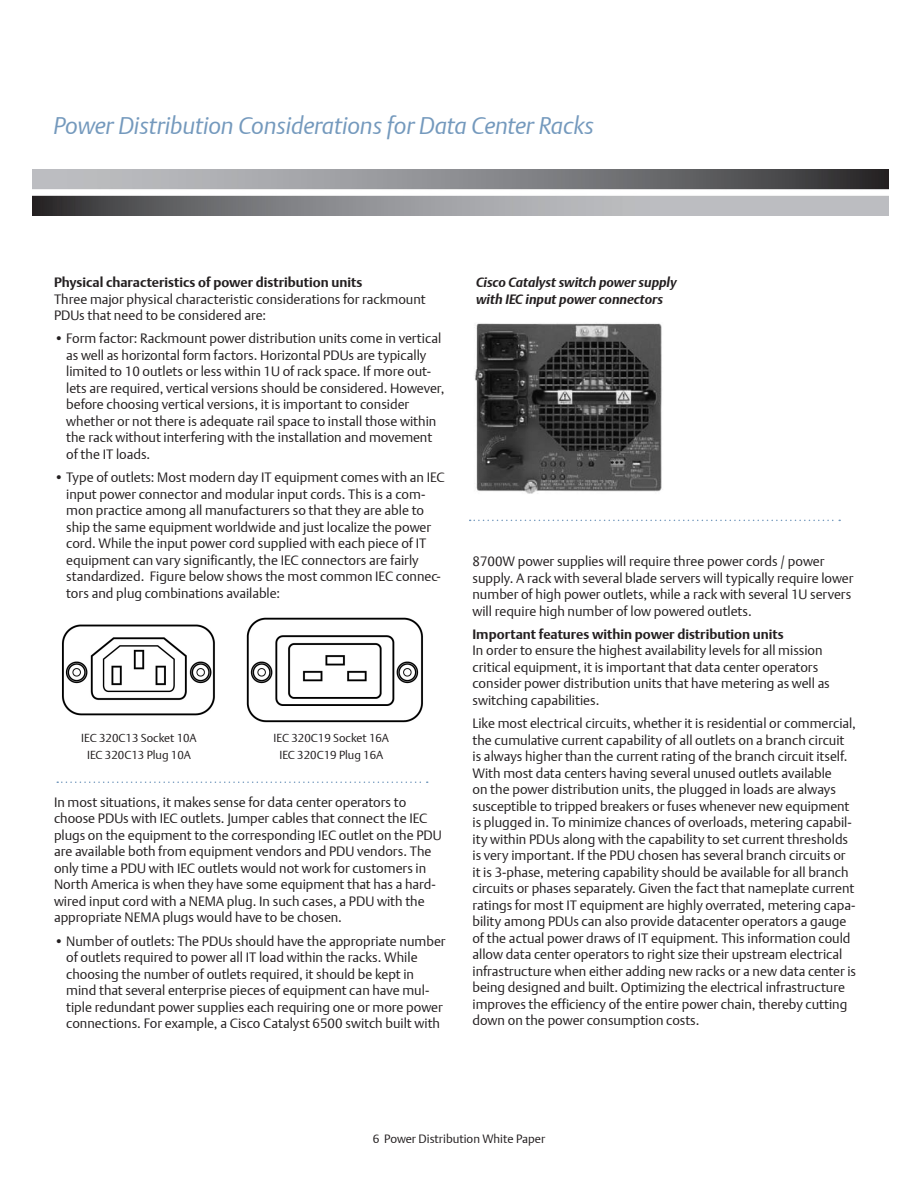
<style>
.page{position:relative;width:918px;height:1188px;background:#fff}
.page>*{position:absolute;margin:0;border:0;box-sizing:border-box;transform-origin:0 0}
.t1{font:italic 300 24px "DTL Argo T";letter-spacing:-.005em;color:#7499bd}
.t2{font:300 13.5px/16.5px "DTL Argo T";color:#231f20}
.Text__black_08{font:italic 700 13.5px/16.5px "DTL Argo T";color:#231f20}
.t3{font:700 13.5px "DTL Argo T";color:#231f20}
.t4{font:300 12px "DTL Argo T";color:#231f20}
.Text__black_08-2{font:300 11.55px "DTL Argo T";color:#231f20}
.s1{font-weight:700}
</style>
<div class="page">
<img style="left:32px;top:169px;width:857px;height:47px">
<img style="left:62px;top:617px;width:361px;height:106px">
<img style="left:474px;top:323px;width:188px;height:171px">
<svg style="left:470px;top:520px;width:370px;height:1px"></svg>
<svg style="left:57px;top:782px;width:371px;height:1px"></svg>
<p class="t1" style="left:54px;top:112px;width:542px">Power Distribution Considerations for Data Center Racks</p>
<p class="t3" style="left:54px;top:274px;width:310px">Physical characteristics of power distribution units</p>
<p class="t2" style="left:54px;top:290px;width:373px">Three major physical characteristic considerations for rackmount<br>PDUs that need to be considered are:</p>
<p class="t2" style="left:66px;top:330px;width:380px;text-indent:-12px">• Form factor: Rackmount power distribution units come in vertical as well as horizontal form factors. Horizontal PDUs are typically limited to 10 outlets or less within 1U of rack space. If more out&shy;lets are required, vertical versions should be considered. However, before choosing vertical versions, it is important to consider whether or not there is adequate rail space to install those within the rack without interfering with the installation and movement of the IT loads.</p>
<p class="t2" style="left:66px;top:469px;width:380px;text-indent:-12px">• Type of outlets: Most modern day IT equipment comes with an IEC input power connector and modular input cords. This is a com&shy;mon practice among all manufacturers so that they are able to ship the same equipment worldwide and just localize the power cord. While the input power cord supplied with each piece of IT equipment can vary significantly, the IEC connectors are fairly standardized. Figure below shows the most common IEC connec&shy;tors and plug combinations available:</p>
<p class="Text__black_08-2" style="left:81px;top:731px;width:117px">IEC 320C13 Socket 10A</p>
<p class="Text__black_08-2" style="left:87px;top:748px;width:105px">IEC 320C13 Plug 10A</p>
<p class="Text__black_08-2" style="left:274px;top:731px;width:117px">IEC 320C19 Socket 16A</p>
<p class="Text__black_08-2" style="left:279px;top:748px;width:105px">IEC 320C19 Plug 16A</p>
<p class="t2" style="left:54px;top:794px;width:389px">In most situations, it makes sense for data center operators to choose PDUs with IEC outlets. Jumper cables that connect the IEC plugs on the equipment to the corresponding IEC outlet on the PDU are available both from equipment vendors and PDU vendors. The only time a PDU with IEC outlets would not work for customers in North America is when they have some equipment that has a hard&shy;wired input cord with a NEMA plug. In such cases, a PDU with the appropriate NEMA plugs would have to be chosen.</p>
<p class="t2" style="left:66px;top:932px;width:381px;text-indent:-12px">• Number of outlets: The PDUs should have the appropriate number of outlets required to power all IT load within the racks. While choosing the number of outlets required, it should be kept in mind that several enterprise pieces of equipment can have mul&shy;tiple redundant power supplies each requiring one or more power connections. For example, a Cisco Catalyst 6500 switch built with</p>
<p class="Text__black_08" style="left:476px;top:274px;width:202px">Cisco Catalyst switch power supply with IEC input power connectors</p>
<p class="t2" style="left:472px;top:553px;width:382px">8700W power supplies will require three power cords / power supply. A rack with several blade servers will typically require lower number of high power outlets, while a rack with several 1U servers will require high number of low powered outlets.</p>
<p class="t2" style="left:472px;top:626px;width:359px"><span class="s1">Important features within power distribution units<br></span>In order to ensure the highest availability levels for all mission critical equipment, it is important that data center operators consider power distribution units that have metering as well as switching capabilities.</p>
<p class="t2" style="left:472px;top:715px;width:385px">Like most electrical circuits, whether it is residential or commercial, the cumulative current capability of all outlets on a branch circuit is always higher than the current rating of the branch circuit itself.<br>With most data centers having several unused outlets available<br>on the power distribution units, the plugged in loads are always susceptible to tripped breakers or fuses whenever new equipment is plugged in. To minimize chances of overloads, metering capabil&shy;ity within PDUs along with the capability to set current thresholds is very important. If the PDU chosen has several branch circuits or it is 3-phase, metering capability should be available for all branch circuits or phases separately. Given the fact that nameplate current ratings for most IT equipment are highly overrated, metering capa&shy;bility among PDUs can also provide datacenter operators a gauge of the actual power draws of IT equipment. This information could allow data center operators to right size their upstream electrical infrastructure when either adding new racks or a new data center is being designed and built. Optimizing the electrical infrastructure improves the efficiency of the entire power chain, thereby cutting down on the power consumption costs.</p>
<p class="t4" style="left:373px;top:1131px;width:174px">6 Power Distribution White Paper</p>
</div>
